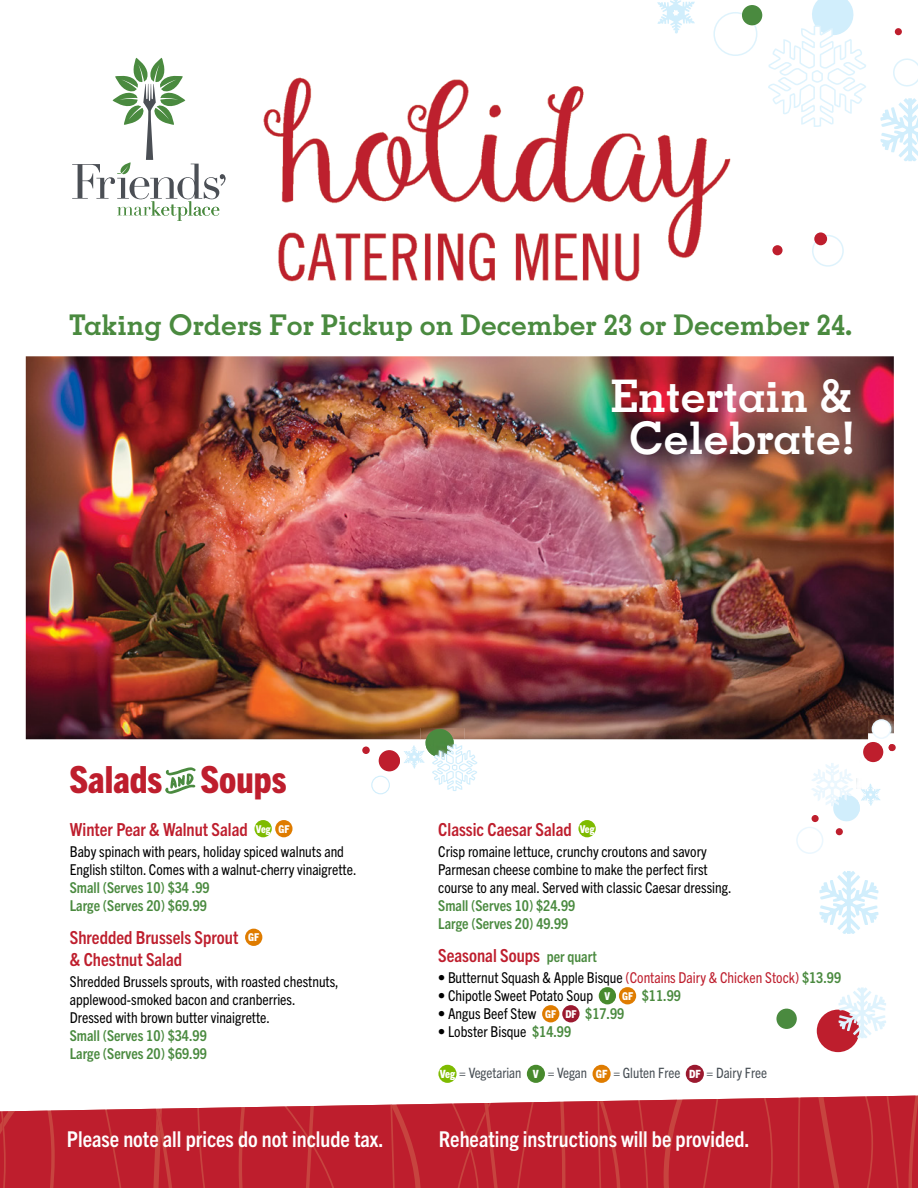
<style>
.page{position:relative;width:918px;height:1188px;background:#fff}
.page>*{position:absolute;margin:0;border:0;box-sizing:border-box;transform-origin:0 0}
.t1{font:700 44.85px/42.5px "Memphis LT Pro";color:#fff;text-align:center}
.t2{font:800 condensed 37.5px "Trade Gothic Next LT Pro";color:#be1e2d}
.t3{font:700 28.5px "Memphis LT Pro";color:#4a8a3f}
.t4{font:700 condensed 21.9px "Trade Gothic Next LT Pro";color:#fff}
.t5{font:700 condensed 18px "Trade Gothic Next LT Pro";color:#be1e2d}
.t6{font:condensed 15px/18px "Trade Gothic Next LT Pro";color:#000}
.t7{font:700 condensed 15px "Trade Gothic Next LT Pro";color:#4a8a3f}
.Menu_Item{font:condensed 14.25px "Trade Gothic Next LT Pro";color:#484f55}
.t8{font:800 condensed 11.4px "Trade Gothic Next LT Pro";color:#fff}
.t9{font:800 condensed 10.8px "Trade Gothic Next LT Pro";color:#fff}
.s1{font-size:45.9px}
.s2{font-size:15px;color:#4a8a3f}
.s3{color:#be1e2d}
.s4{font-weight:700;color:#4a8a3f}
</style>
<div class="page">
<svg style="left:21px;top:1096px;width:866px;height:92px;background:#c73f4c"></svg>
<svg style="left:197px;top:1108px;width:24px;height:80px;background:#be202e"></svg>
<svg style="left:239px;top:1107px;width:14px;height:81px"></svg>
<svg style="left:390px;top:1105px;width:31px;height:83px;background:#bf2631"></svg>
<svg style="left:452px;top:1103px;width:52px;height:85px;background:#bf232f"></svg>
<svg style="left:285px;top:1106px;width:58px;height:82px;background:#be212e"></svg>
<svg style="left:513px;top:1102px;width:21px;height:86px;background:#be212e"></svg>
<svg style="left:758px;top:1098px;width:15px;height:90px"></svg>
<svg style="left:638px;top:1100px;width:11px;height:88px"></svg>
<svg style="left:798px;top:1098px;width:3px;height:90px"></svg>
<svg style="left:664px;top:1099px;width:54px;height:89px;background:#bf2330"></svg>
<svg style="left:818px;top:1096px;width:55px;height:92px;background:#bf2430"></svg>
<svg style="left:150px;top:1109px;width:28px;height:79px;background:#c02831"></svg>
<svg style="left:38px;top:1111px;width:17px;height:77px"></svg>
<svg style="left:105px;top:1110px;width:25px;height:78px;background:#be202e"></svg>
<svg style="left:0;top:1111px;width:21px;height:77px;background:#bf232f"></svg>
<svg style="left:887px;top:1096px;width:31px;height:92px;background:#bf242f"></svg>
<svg style="left:597px;top:1101px;width:24px;height:87px;background:#bf2630"></svg>
<svg style="left:558px;top:1102px;width:7px;height:86px"></svg>
<img style="left:26px;top:356px;width:868px;height:383px">
<svg style="left:72px;top:58px;width:153px;height:163px"></svg>
<svg style="left:893px;top:58px;width:25px;height:29px"></svg>
<div style="left:895px;top:28px;width:7px;height:7px;background:#be1e2d;border-radius:50%"></div>
<div style="left:796px;top:827px;width:27px;height:27px;background:#fff;border:2px solid #ebf7fe;border-radius:50%"></div>
<img style="left:868px;top:715px;width:26px;height:18px">
<div style="left:872px;top:719px;width:19px;height:20px;background:#fff;border:2px solid #ebf7fe;border-radius:50%"></div>
<div style="left:889px;top:744px;width:7px;height:7px;background:#be1e2d;border-radius:50%"></div>
<div style="left:863px;top:742px;width:20px;height:20px;background:#be1e2d;border-radius:50%"></div>
<svg style="left:819px;top:871px;width:59px;height:63px"></svg>
<div style="left:836px;top:828px;width:7px;height:7px;background:#be1e2d;border-radius:50%"></div>
<svg style="left:807px;top:758px;width:74px;height:71px"></svg>
<div style="left:812px;top:815px;width:7px;height:7px;background:#be1e2d;border-radius:50%"></div>
<svg style="left:657px;top:0;width:38px;height:34px"></svg>
<div style="left:713px;top:12px;width:44px;height:44px;background:#fff;border:2px solid #d1eefc;border-radius:50%"></div>
<div style="left:817px;top:1010px;width:42px;height:42px;background:#be1e2d;border-radius:50%"></div>
<div style="left:812px;top:235px;width:32px;height:32px;background:#fff;border:2px solid #d1eefc;border-radius:50%"></div>
<div style="left:776px;top:1009px;width:21px;height:20px;background:#4a8a3f;border-radius:50%"></div>
<div style="left:742px;top:5px;width:20px;height:20px;background:#4a8a3f;border-radius:50%"></div>
<div style="left:772px;top:245px;width:11px;height:10px;background:#be1e2d;border-radius:50%"></div>
<div style="left:814px;top:232px;width:13px;height:13px;background:#be1e2d;border-radius:50%"></div>
<svg style="left:881px;top:98px;width:37px;height:63px"></svg>
<svg style="left:768px;top:0;width:98px;height:127px"></svg>
<svg style="left:165px;top:767px;width:31px;height:27px"></svg>
<div style="left:371px;top:776px;width:19px;height:18px;background:#fff;border:1px solid #d1eefc;border-radius:50%"></div>
<div style="left:362px;top:747px;width:8px;height:7px;background:#be1e2d;border-radius:50%"></div>
<div style="left:379px;top:750px;width:21px;height:21px;background:#be1e2d;border-radius:50%"></div>
<svg style="left:399px;top:727px;width:79px;height:64px"></svg>
<img style="left:263px;top:77px;width:468px;height:205px">
<div style="left:255px;top:820px;width:17px;height:17px;background:#7ebb00;border-radius:50%"></div>
<div style="left:275px;top:820px;width:18px;height:17px;background:#df7c00;border-radius:50%"></div>
<div style="left:245px;top:929px;width:17px;height:17px;background:#df7c00;border-radius:50%"></div>
<div style="left:578px;top:820px;width:18px;height:17px;background:#7ebb00;border-radius:50%"></div>
<div style="left:599px;top:987px;width:17px;height:17px;background:#488a2d;border-radius:50%"></div>
<div style="left:619px;top:987px;width:17px;height:17px;background:#df7c00;border-radius:50%"></div>
<div style="left:542px;top:1005px;width:17px;height:17px;background:#df7c00;border-radius:50%"></div>
<div style="left:562px;top:1005px;width:18px;height:17px;background:#9b192f;border-radius:50%"></div>
<div style="left:438px;top:1065px;width:19px;height:18px;background:#7ebb00;border-radius:50%"></div>
<div style="left:527px;top:1065px;width:18px;height:18px;background:#488a2d;border-radius:50%"></div>
<div style="left:593px;top:1065px;width:18px;height:18px;background:#df7c00;border-radius:50%"></div>
<div style="left:686px;top:1065px;width:18px;height:18px;background:#9b192f;border-radius:50%"></div>
<svg style="left:839px;top:987px;width:47px;height:51px"></svg>
<p class="t3" style="left:69px;top:307px;width:785px">Taking Orders For Pickup on December 23 or December 24.</p>
<h1 class="t1" style="left:611px;top:374px;width:247px">Entertain <span class="s1">&amp;<br></span>Celebrate!</h1>
<h2 class="t2" style="left:69px;top:754px;width:218px">Salads Soups</h2>
<p class="t5" style="left:70px;top:817px;width:179px">Winter Pear &amp; Walnut Salad</p>
<p class="t9" style="left:256px;top:821px;width:16px">Veg</p>
<p class="t9" style="left:278px;top:821px;width:12px">GF</p>
<p class="t6" style="left:70px;top:841px;width:276px">Baby spinach with pears, holiday spiced walnuts and</p>
<p class="t6" style="left:70px;top:859px;width:288px">English stilton. Comes with a walnut-cherry vinaigrette.</p>
<p class="t7" style="left:70px;top:877px;width:141px">Small (Serves 10) $34 .99</p>
<p class="t7" style="left:70px;top:895px;width:139px">Large (Serves 20) $69.99</p>
<p class="t5" style="left:70px;top:926px;width:170px">Shredded Brussels Sprout</p>
<p class="t9" style="left:248px;top:930px;width:12px">GF</p>
<p class="t5" style="left:70px;top:947px;width:114px">&amp; Chestnut Salad</p>
<p class="t6" style="left:70px;top:972px;width:270px">Shredded Brussels sprouts, with roasted chestnuts,</p>
<p class="t6" style="left:70px;top:990px;width:227px">applewood-smoked bacon and cranberries.<br>Dressed with brown butter vinaigrette.</p>
<p class="t7" style="left:70px;top:1025px;width:138px">Small (Serves 10) $34.99</p>
<p class="t7" style="left:70px;top:1043px;width:139px">Large (Serves 20) $69.99</p>
<p class="t5" style="left:438px;top:817px;width:135px">Classic Caesar Salad</p>
<p class="t9" style="left:580px;top:821px;width:16px">Veg</p>
<p class="t6" style="left:438px;top:841px;width:270px">Crisp romaine lettuce, crunchy croutons and savory</p>
<p class="t6" style="left:438px;top:859px;width:271px">Parmesan cheese combine to make the perfect first</p>
<p class="t6" style="left:438px;top:877px;width:295px">course to any meal. Served with classic Caesar dressing.</p>
<p class="t7" style="left:438px;top:895px;width:138px">Small (Serves 10) $24.99</p>
<p class="t7" style="left:438px;top:913px;width:132px">Large (Serves 20) 49.99</p>
<p class="t5" style="left:438px;top:944px;width:160px">Seasonal Soups <span class="s2">per quart</span></p>
<p class="t6" style="left:438px;top:968px;width:404px">• Butternut Squash &amp; Apple Bisque <span class="s3">(Contains Dairy &amp; Chicken Stock)</span> <span class="s4">$13.99</span></p>
<p class="t6" style="left:438px;top:986px;width:156px">• Chipotle Sweet Potato Soup</p>
<p class="t9" style="left:605px;top:989px;width:7px">V</p>
<p class="t9" style="left:622px;top:989px;width:12px">GF</p>
<p class="t7" style="left:642px;top:986px;width:41px">$11.99</p>
<p class="t6" style="left:438px;top:1004px;width:100px">• Angus Beef Stew</p>
<p class="t9" style="left:545px;top:1007px;width:12px">GF</p>
<p class="t9" style="left:565px;top:1007px;width:13px">DF</p>
<p class="t7" style="left:585px;top:1004px;width:41px">$17.99</p>
<p class="t6" style="left:438px;top:1022px;width:134px">• Lobster Bisque <span class="s4">$14.99</span></p>
<p class="t8" style="left:440px;top:1066px;width:17px">Veg</p>
<p class="Menu_Item" style="left:459px;top:1063px;width:64px">= Vegetarian</p>
<p class="t8" style="left:533px;top:1066px;width:7px">V</p>
<p class="Menu_Item" style="left:548px;top:1063px;width:41px">= Vegan</p>
<p class="t8" style="left:596px;top:1066px;width:13px">GF</p>
<p class="Menu_Item" style="left:613px;top:1063px;width:69px">= Gluten Free</p>
<p class="t8" style="left:689px;top:1066px;width:13px">DF</p>
<p class="Menu_Item" style="left:707px;top:1063px;width:62px">= Dairy Free</p>
<h3 class="t4" style="left:67px;top:1124px;width:318px">Please note all prices do not include tax.</h3>
<h3 class="t4" style="left:439px;top:1124px;width:312px">Reheating instructions will be provided.</h3>
</div>
